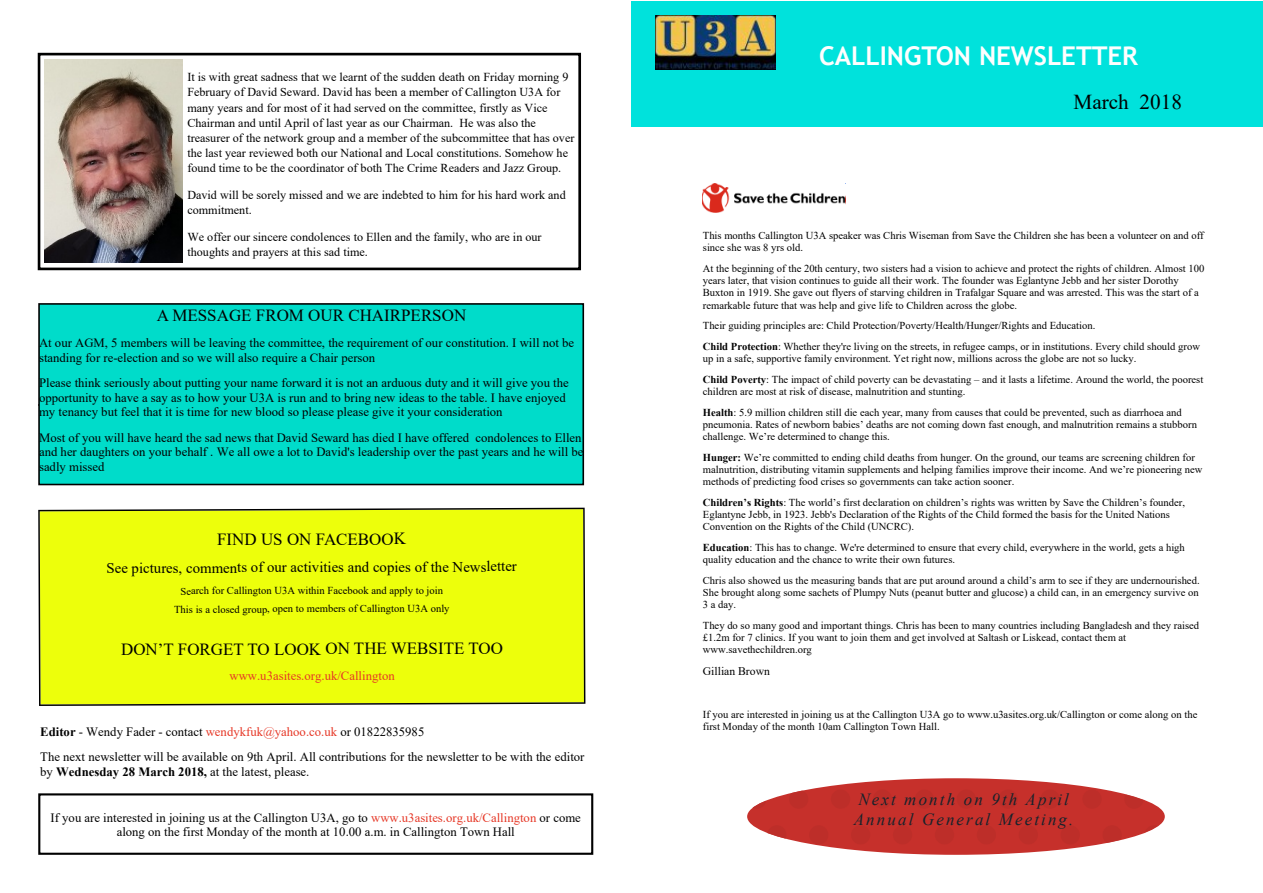
<style>
.page{position:relative;width:1263px;height:893px;background:#fff}
.page>*{position:absolute;margin:0;border:0;box-sizing:border-box;transform-origin:0 0}
.t1{font:700 25.8px "Trebuchet MS";color:#fefefe}
.t2{font:21.15px "Times New Roman";color:#000}
.t3{font:16.95px "Times New Roman";color:#000}
.t4{font:italic 16.95px/19.5px "Times New Roman";letter-spacing:.125em;color:#17232b}
.t5{font:14.85px "Times New Roman";color:#000}
.t6{font:12.75px/14.7px "Times New Roman";color:#000}
.t7{font:12.75px "Times New Roman";color:#e63726}
.t8{font:12.15px/15.1px "Times New Roman";color:#000}
.t9{font:11.7px "Times New Roman";color:#000}
.t10{font:10.65px/12.1px "Times New Roman";color:#000}
.s1{font-weight:700}
.s2{color:#e63726}
</style>
<div class="page">
<div style="left:38px;top:793px;width:555px;height:62px;border:2px solid #000"></div>
<div style="left:38px;top:508px;width:547px;height:198px;background:#edff0b"></div>
<div style="left:39px;top:304px;width:544px;height:180px;background:#00dcca"></div>
<div style="left:38px;top:303px;width:546px;height:182px;border:2px solid #000"></div>
<div style="left:38px;top:53px;width:543px;height:217px;border:3px solid #000"></div>
<img style="left:45px;top:59px;width:137px;height:203px">
<div style="left:631px;top:1px;width:632px;height:126px;background:#00e2dc"></div>
<img style="left:656px;top:15px;width:119px;height:54px">
<img style="left:703px;top:183px;width:142px;height:30px">
<div style="left:747px;top:778px;width:418px;height:77px;background:#c6302b;border-radius:50%"></div>
<svg style="left:747px;top:789px;width:19px;height:20px"></svg>
<div style="left:789px;top:789px;width:19px;height:20px;background:#bd2e29;border-radius:50%"></div>
<div style="left:831px;top:789px;width:19px;height:20px;background:#bd2e29;border-radius:50%"></div>
<div style="left:873px;top:789px;width:19px;height:20px;background:#bd2e29;border-radius:50%"></div>
<div style="left:915px;top:789px;width:19px;height:20px;background:#bd2e29;border-radius:50%"></div>
<div style="left:957px;top:789px;width:19px;height:20px;background:#bd2e29;border-radius:50%"></div>
<div style="left:999px;top:789px;width:19px;height:20px;background:#bd2e29;border-radius:50%"></div>
<div style="left:1040px;top:789px;width:20px;height:20px;background:#bd2e29;border-radius:50%"></div>
<div style="left:1082px;top:789px;width:20px;height:20px;background:#bd2e29;border-radius:50%"></div>
<svg style="left:1124px;top:789px;width:19px;height:20px"></svg>
<svg style="left:767px;top:825px;width:19px;height:19px"></svg>
<div style="left:809px;top:825px;width:19px;height:19px;background:#bd2e29;border-radius:50%"></div>
<div style="left:851px;top:825px;width:19px;height:19px;background:#bd2e29;border-radius:50%"></div>
<div style="left:893px;top:825px;width:19px;height:19px;background:#bd2e29;border-radius:50%"></div>
<div style="left:935px;top:825px;width:19px;height:19px;background:#bd2e29;border-radius:50%"></div>
<div style="left:977px;top:825px;width:19px;height:19px;background:#bd2e29;border-radius:50%"></div>
<div style="left:1019px;top:825px;width:19px;height:19px;background:#bd2e29;border-radius:50%"></div>
<div style="left:1061px;top:825px;width:19px;height:19px;background:#bd2e29;border-radius:50%"></div>
<div style="left:1102px;top:825px;width:20px;height:19px;background:#bd2e29;border-radius:50%"></div>
<svg style="left:1144px;top:825px;width:20px;height:19px"></svg>
<p class="t8" style="left:187px;top:71px;width:389px">It is with great sadness that we learnt of the sudden death on Friday morning 9<br>February of David Seward. David has been a member of Callington U3A for many years and for most of it had served on the committee, firstly as Vice Chairman and until April of last year as our Chairman. He was also the treasurer of the network group and a member of the subcommittee that has over the last year reviewed both our National and Local constitutions. Somehow he found time to be the coordinator of both The Crime Readers and Jazz Group.</p>
<p class="t8" style="left:187px;top:188px;width:380px">David will be sorely missed and we are indebted to him for his hard work and commitment.</p>
<p class="t8" style="left:187px;top:230px;width:356px">We offer our sincere condolences to Ellen and the family, who are in our thoughts and prayers at this sad time.</p>
<h3 class="t3" style="left:157px;top:309px;width:311px">A MESSAGE FROM OUR CHAIRPERSON</h3>
<p class="t6" style="left:39px;top:337px;width:537px">At our AGM, 5 members will be leaving the committee, the requirement of our constitution. I will not be standing for re-election and so we will also require a Chair person</p>
<p class="t6" style="left:39px;top:377px;width:531px">Please think seriously about putting your name forward it is not an arduous duty and it will give you the opportunity to have a say as to how your U3A is run and to bring new ideas to the table. I have enjoyed my tenancy but feel that it is time for new blood so please please give it your consideration</p>
<p class="t6" style="left:39px;top:431px;width:546px">Most of you will have heard the sad news that David Seward has died I have offered condolences to Ellen and her daughters on your behalf . We all owe a lot to David's leadership over the past years and he will be sadly missed</p>
<h3 class="t3" style="left:217px;top:533px;width:190px">FIND US ON FACEBOOK</h3>
<h3 class="t5" style="left:106px;top:562px;width:412px">See pictures, comments of our activities and copies of the Newsletter</h3>
<p class="t10" style="left:174px;top:582px;width:277px;line-height:18.3px;text-align:center">Search for Callington U3A within Facebook and apply to join<br>This is a closed group, open to members of Callington U3A only</p>
<h3 class="t3" style="left:121px;top:643px;width:383px">DON’T FORGET TO LOOK ON THE WEBSITE TOO</h3>
<p class="t7" style="left:229px;top:671px;width:167px">www.u3asites.org.uk/Callington</p>
<p class="t6" style="left:40px;top:720px;width:546px;line-height:25.2px"><span class="s1">Editor</span> - Wendy Fader - contact <span class="s2">wendykfuk@yahoo.co.uk</span> or 01822835985<br>The next newsletter will be available on 9th April. All contributions for the newsletter to be with the editor</p>
<p class="t6" style="left:40px;top:766px;width:271px">by <span class="s1">Wednesday 28 March 2018,</span> at the latest, please.</p>
<p class="t6" style="left:51px;top:811px;width:532px;text-align:center">If you are interested in joining us at the Callington U3A, go to <span class="s2">www.u3asites.org.uk/Callington</span> or come along on the first Monday of the month at 10.00 a.m. in Callington Town Hall</p>
<h1 class="t1" style="left:819px;top:46px;width:321px">CALLINGTON NEWSLETTER</h1>
<h2 class="t2" style="left:1073px;top:95px;width:110px">March 2018</h2>
<p class="t10" style="left:703px;top:230px;width:502px">This months Callington U3A speaker was Chris Wiseman from Save the Children she has been a volunteer on and off since she was 8 yrs old.</p>
<p class="t10" style="left:703px;top:263px;width:503px">At the beginning of the 20th century, two sisters had a vision to achieve and protect the rights of children. Almost 100 years later, that vision continues to guide all their work. The founder was Eglantyne Jebb and her sister Dorothy Buxton in 1919. She gave out flyers of starving children in Trafalgar Square and was arrested. This was the start of a remarkable future that was help and give life to Children across the globe.</p>
<p class="t10" style="left:703px;top:316px;width:499px;line-height:20.7px">Their guiding principles are: Child Protection/Poverty/Health/Hunger/Rights and Education.<br><span class="s1">Child Protection</span>: Whether they're living on the streets, in refugee camps, or in institutions. Every child should grow</p>
<p class="t10" style="left:703px;top:349px;width:502px;line-height:20.7px">up in a safe, supportive family environment. Yet right now, millions across the globe are not so lucky.<br><span class="s1">Child Poverty</span>: The impact of child poverty can be devastating – and it lasts a lifetime. Around the world, the poorest</p>
<p class="t10" style="left:703px;top:382px;width:480px;line-height:20.7px">children are most at risk of disease, malnutrition and stunting.<br><span class="s1">Health</span>: 5.9 million children still die each year, many from causes that could be prevented, such as diarrhoea and</p>
<p class="t10" style="left:703px;top:419px;width:496px">pneumonia. Rates of newborn babies’ deaths are not coming down fast enough, and malnutrition remains a stubborn challenge. We’re determined to change this.</p>
<p class="t10" style="left:703px;top:452px;width:501px"><span class="s1">Hunger:</span> We’re committed to ending child deaths from hunger. On the ground, our teams are screening children for malnutrition, distributing vitamin supplements and helping families improve their income. And we’re pioneering new methods of predicting food crises so governments can take action sooner.</p>
<p class="t10" style="left:703px;top:497px;width:484px"><span class="s1">Children’s Rights</span>: The world’s first declaration on children’s rights was written by Save the Children’s founder,<br>Eglantyne Jebb, in 1923. Jebb's Declaration of the Rights of the Child formed the basis for the United Nations<br>Convention on the Rights of the Child (UNCRC).</p>
<p class="t10" style="left:703px;top:542px;width:483px"><span class="s1">Education</span>: This has to change. We're determined to ensure that every child, everywhere in the world, gets a high quality education and the chance to write their own futures.</p>
<p class="t10" style="left:703px;top:575px;width:498px;text-align:justify">Chris also showed us the measuring bands that are put around around a child’s arm to see if they are undernourished.<br>She brought along some sachets of Plumpy Nuts (peanut butter and glucose) a child can, in an emergency survive on 3 a day.</p>
<p class="t10" style="left:703px;top:620px;width:498px">They do so many good and important things. Chris has been to many countries including Bangladesh and they raised £1.2m for 7 clinics. If you want to join them and get involved at Saltash or Liskead, contact them at www.savethechildren.org</p>
<p class="t9" style="left:703px;top:667px;width:69px">Gillian Brown</p>
<p class="t10" style="left:703px;top:709px;width:496px">If you are interested in joining us at the Callington U3A go to www.u3asites.org.uk/Callington or come along on the first Monday of the month 10am Callington Town Hall.</p>
<h3 class="t4" style="left:854px;top:791px;width:221px">Next month on 9th April<br>Annual General Meeting.</h3>
</div>
